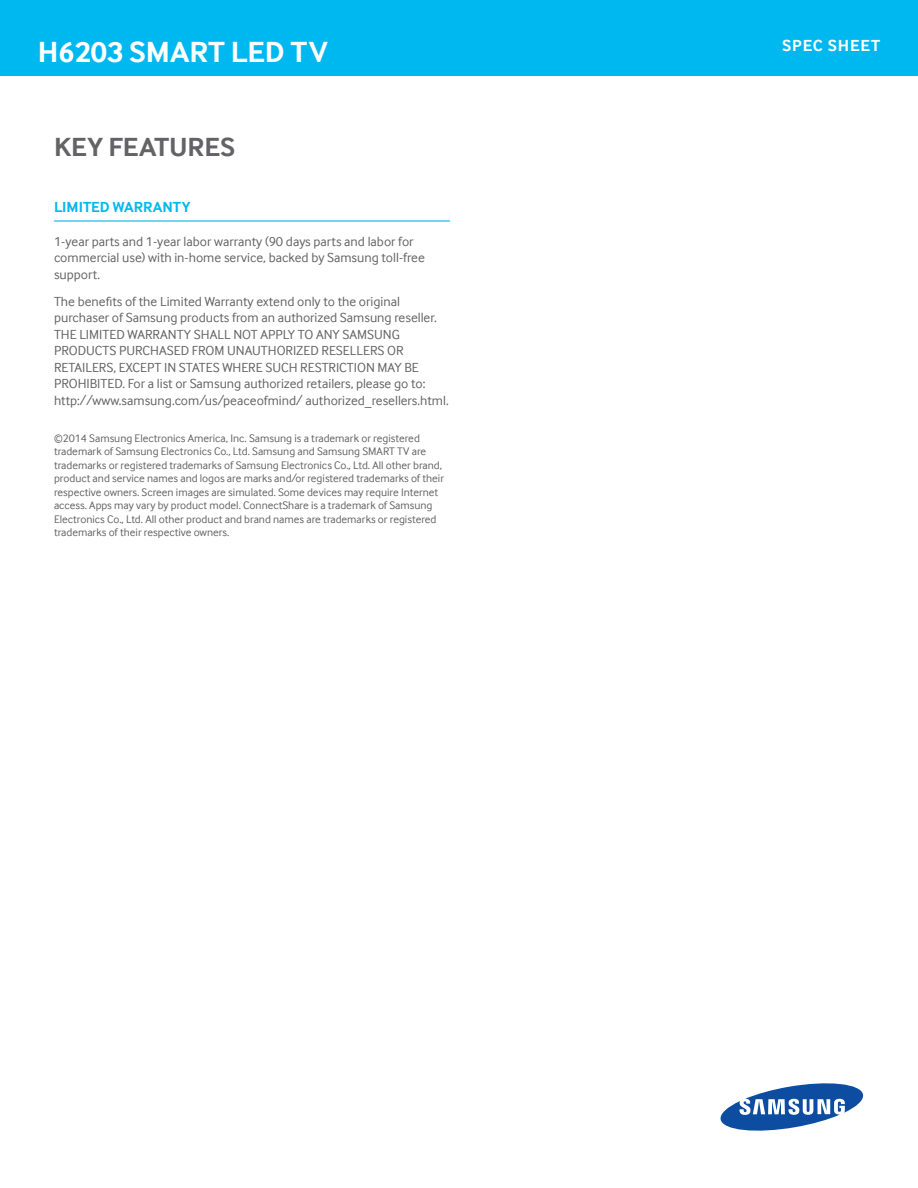
<style>
.page{position:relative;width:918px;height:1188px;background:#fff}
.page>*{position:absolute;margin:0;border:0;box-sizing:border-box;transform-origin:0 0}
.t1{font:700 30px "Samsung Inter Face";color:#fff}
.t2{font:700 27px "Samsung Inter Face";color:#636366}
.t3{font:700 16.5px "Samsung Inter Face";letter-spacing:.05em;color:#fff}
.t4{font:700 15px "Samsung Inter Face";color:#00b8f0}
.t5{font:13.5px/16.5px "Samsung Inter Face";color:#636366}
.t6{font:11.25px/13.5px "Samsung Inter Face";color:#636366}
</style>
<div class="page">
<svg style="left:720px;top:1083px;width:144px;height:48px"></svg>
<div style="left:0;top:0;width:918px;height:76px;background:#00b8f0"></div>
<hr style="left:54px;top:220px;width:396px;height:2px;background:#00b8f0">
<h1 class="t1" style="left:38px;top:34px;width:291px">H6203 SMART LED TV</h1>
<h3 class="t3" style="left:782px;top:36px;width:100px">SPEC SHEET</h3>
<h2 class="t2" style="left:54px;top:131px;width:183px">KEY FEATURES</h2>
<h3 class="t4" style="left:54px;top:198px;width:138px">LIMITED WARRANTY</h3>
<p class="t5" style="left:54px;top:233px;width:373px">1-year parts and 1-year labor warranty (90 days parts and labor for commercial use) with in-home service, backed by Samsung toll-free support.</p>
<p class="t5" style="left:54px;top:293px;width:384px">The benefits of the Limited Warranty extend only to the original purchaser of Samsung products from an authorized Samsung reseller.<br>THE LIMITED WARRA</p>
<p class="t5" style="left:54px;top:326px;width:347px;text-indent:114px">NTY SHALL NOT APPLY TO ANY SAMSUNG<br>PRODUCTS PURCHASED FROM UNAUTHORIZED RESELLER</p>
<p class="t5" style="left:378px;top:342px;width:19px">S OR</p>
<p class="t5" style="left:54px;top:359px;width:8px">RETAILER</p>
<p class="t5" style="left:106px;top:359px;width:88px">S, EXCE PT IN STATE</p>
<p class="t5" style="left:213px;top:359px;width:37px">S WHERE</p>
<p class="t5" style="left:265px;top:359px;width:64px">SUCH RESTRICTIO</p>
<p class="t5" style="left:54px;top:359px;width:396px;text-indent:312px">N MAY BE<br>PRO HI BITED. For a list or Samsung authorized retailers, please go to: http://www.samsung.com/us/peaceofmind/ authorized_resellers.html.</p>
<p class="t6" style="left:54px;top:431px;width:367px">©2014 Samsung Electronics America, I nc. Samsung is a trademark or registered trademark of Samsung Electronics Co., Ltd. Samsung and Samsung SMART</p>
<p class="t6" style="left:54px;top:445px;width:392px;text-indent:343px">TV are trademarks or registered trademarks of Samsung Electronics Co., Ltd. All other brand, product and service names and logos are marks and/or registered trademarks of their respective owners. Screen images are simulated. Some devices may require I nternet access. Apps may vary by product model. ConnectShare is a trademark of Samsung Electronics Co., Ltd. All other product and brand names are trademarks or registered trademarks of their respective owners.</p>
</div>
